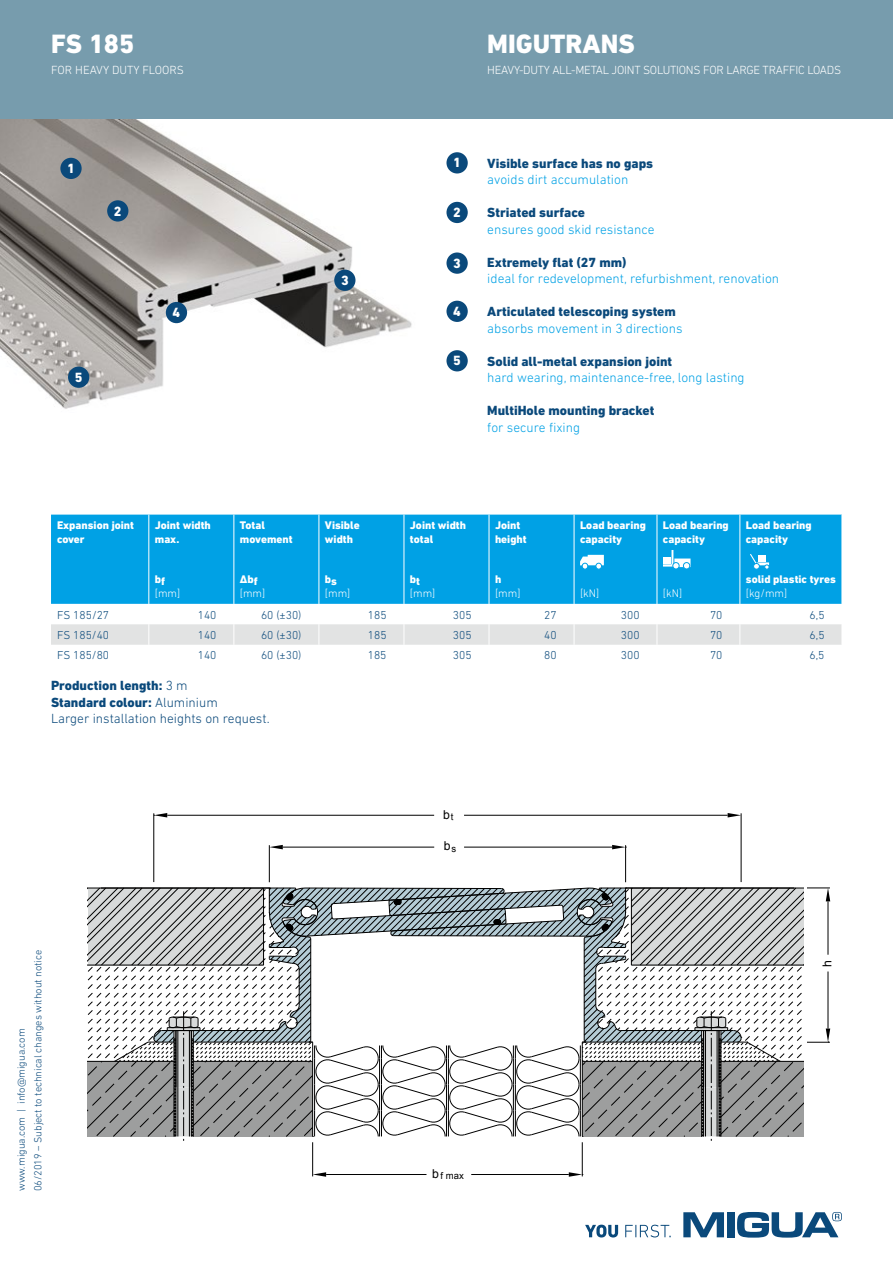
<style>
.page{position:relative;width:893px;height:1263px;background:#fff}
.page>*{position:absolute;margin:0;border:0;box-sizing:border-box;transform-origin:0 0}
.t1{font:800 27px "DIN Next LT Pro";color:#fff}
.t2{font:800 13.65px "DIN Next LT Pro";color:#fff}
.t3{font:300 13.5px "DIN Next LT Pro";color:#00a1e5}
.t4{font:800 13.5px "DIN Next LT Pro";color:#0a497b}
.t5{font:300 13.5px/16.5px "DIN Next LT Pro";color:#0a497b}
.t6{font:12.3px "Arial";color:#000}
.t7{font:300 12px "DIN Next LT Pro";letter-spacing:-.02em;color:#fff}
.t8{font:300 12px "DIN Next LT Pro";color:#fff}
.t9{font:300 11.7px "DIN Next LT Pro";color:#0a497b}
.t10{font:800 11.25px/13.5px "DIN Next LT Pro";color:#fff}
.t11{font:300 11.25px "DIN Next LT Pro";color:#fff}
.t12{font:300 10.5px/16.5px "DIN Next LT Pro";color:#0a497b}
.t13{font:9.45px "Arial";color:#000}
.s1{font-weight:800}
.s2{font-size:12.3px}
</style>
<div class="page">
<svg style="left:683px;top:1212px;width:41px;height:25px"></svg>
<div style="left:727px;top:1212px;width:8px;height:25px;background:#0a497b"></div>
<svg style="left:737px;top:1212px;width:105px;height:25px"></svg>
<svg style="left:585px;top:1224px;width:86px;height:13px"></svg>
<img style="left:0;top:119px;width:412px;height:290px">
<hr style="left:741px;top:813px;width:1px;height:69px;background:#000">
<hr style="left:153px;top:813px;width:1px;height:69px;background:#000">
<hr style="left:464px;top:815px;width:264px;height:1px;background:#000">
<hr style="left:167px;top:815px;width:267px;height:1px;background:#000">
<svg style="left:728px;top:813px;width:13px;height:4px"></svg>
<svg style="left:154px;top:813px;width:13px;height:4px"></svg>
<hr style="left:269px;top:845px;width:1px;height:37px;background:#000">
<hr style="left:625px;top:845px;width:1px;height:37px;background:#000">
<hr style="left:283px;top:847px;width:151px;height:1px;background:#000">
<hr style="left:464px;top:847px;width:148px;height:1px;background:#000">
<svg style="left:269px;top:845px;width:14px;height:4px"></svg>
<svg style="left:612px;top:845px;width:15px;height:4px"></svg>
<hr style="left:312px;top:1142px;width:1px;height:34px;background:#000">
<hr style="left:582px;top:1142px;width:1px;height:34px;background:#000">
<hr style="left:326px;top:1174px;width:100px;height:1px;background:#000">
<hr style="left:471px;top:1174px;width:98px;height:1px;background:#000">
<svg style="left:313px;top:1172px;width:13px;height:5px"></svg>
<svg style="left:569px;top:1172px;width:14px;height:5px"></svg>
<svg style="left:88px;top:887px;width:742px;height:254px"></svg>
<div style="left:0;top:0;width:893px;height:119px;background:#779cad"></div>
<div style="left:60px;top:158px;width:22px;height:21px;background:#0a497b;border-radius:50%"></div>
<div style="left:446px;top:152px;width:22px;height:21px;background:#0a497b;border-radius:50%"></div>
<div style="left:107px;top:200px;width:21px;height:22px;background:#0a497b;border-radius:50%"></div>
<div style="left:446px;top:202px;width:22px;height:21px;background:#0a497b;border-radius:50%"></div>
<div style="left:334px;top:270px;width:21px;height:21px;background:#0a497b;border-radius:50%"></div>
<div style="left:446px;top:252px;width:22px;height:22px;background:#0a497b;border-radius:50%"></div>
<div style="left:166px;top:302px;width:21px;height:21px;background:#0a497b;border-radius:50%"></div>
<div style="left:446px;top:301px;width:22px;height:21px;background:#0a497b;border-radius:50%"></div>
<div style="left:68px;top:367px;width:21px;height:21px;background:#0a497b;border-radius:50%"></div>
<div style="left:446px;top:350px;width:22px;height:21px;background:#0a497b;border-radius:50%"></div>
<div style="left:51px;top:515px;width:791px;height:89px;background:#00a1e5"></div>
<hr style="left:657px;top:515px;width:1px;height:89px;background:#fff">
<hr style="left:739px;top:515px;width:1px;height:89px;background:#fff">
<hr style="left:404px;top:515px;width:1px;height:89px;background:#fff">
<hr style="left:489px;top:515px;width:1px;height:89px;background:#fff">
<div style="left:51px;top:624px;width:791px;height:21px;background:#e2e3e3"></div>
<hr style="left:319px;top:515px;width:1px;height:89px;background:#fff">
<hr style="left:233px;top:515px;width:1px;height:89px;background:#fff">
<hr style="left:148px;top:515px;width:1px;height:89px;background:#fff">
<hr style="left:574px;top:515px;width:1px;height:89px;background:#fff">
<svg style="left:580px;top:555px;width:24px;height:14px"></svg>
<div style="left:595px;top:563px;width:7px;height:6px;border:1px solid #00a1e5;border-radius:50%"></div>
<svg style="left:663px;top:550px;width:27px;height:19px"></svg>
<svg style="left:750px;top:554px;width:19px;height:15px"></svg>
<h1 class="t1" style="left:51px;top:28px;width:85px">FS 185</h1>
<p class="t8" style="left:51px;top:63px;width:135px">FOR HEAVY DUTY FLOORS</p>
<h1 class="t1" style="left:487px;top:28px;width:149px">MIGUTRANS</h1>
<p class="t7" style="left:487px;top:63px;width:355px">HEAVY-DUTY ALL-METAL JOINT SOLUTIONS FOR LARGE TRAFFIC LOADS</p>
<p class="t2" style="left:67px;top:160px;width:9px">1</p>
<p class="t2" style="left:75px;top:369px;width:9px">5</p>
<p class="t2" style="left:453px;top:155px;width:9px">1</p>
<p class="t2" style="left:114px;top:203px;width:9px">2</p>
<p class="t2" style="left:453px;top:204px;width:9px">2</p>
<p class="t2" style="left:341px;top:272px;width:9px">3</p>
<p class="t2" style="left:453px;top:255px;width:9px">3</p>
<p class="t2" style="left:173px;top:304px;width:9px">4</p>
<p class="t2" style="left:453px;top:303px;width:9px">4</p>
<p class="t2" style="left:453px;top:353px;width:9px">5</p>
<p class="t4" style="left:487px;top:155px;width:167px">Visible surface has no gaps</p>
<p class="t3" style="left:487px;top:172px;width:143px">avoids dirt accumulation</p>
<p class="t4" style="left:487px;top:205px;width:99px">Striated surface</p>
<p class="t3" style="left:487px;top:222px;width:169px">ensures good skid resistance</p>
<p class="t4" style="left:487px;top:254px;width:141px">Extremely flat (27 mm)</p>
<p class="t3" style="left:487px;top:271px;width:293px">ideal for redevelopment, refurbishment, renovation</p>
<p class="t4" style="left:487px;top:304px;width:190px">Articulated telescoping system</p>
<p class="t3" style="left:487px;top:321px;width:197px">absorbs movement in 3 directions</p>
<p class="t4" style="left:487px;top:353px;width:186px">Solid all-metal expansion joint</p>
<p class="t3" style="left:487px;top:370px;width:259px">hard wearing, maintenance-free, long lasting</p>
<p class="t4" style="left:487px;top:403px;width:169px">MultiHole mounting bracket</p>
<p class="t3" style="left:487px;top:419px;width:94px">for secure fixing</p>
<p class="t10" style="left:57px;top:518px;width:78px">Expansion joint cover</p>
<p class="t10" style="left:155px;top:518px;width:58px">Joint width max.</p>
<p class="t10" style="left:155px;top:574px;width:12px">bf</p>
<p class="t11" style="left:155px;top:586px;width:27px">[mm]</p>
<p class="t10" style="left:240px;top:518px;width:54px">Total movement</p>
<p class="t10" style="left:240px;top:572px;width:19px">∆bf</p>
<p class="t11" style="left:240px;top:586px;width:27px">[mm]</p>
<p class="t10" style="left:325px;top:518px;width:36px">Visible width</p>
<p class="t10" style="left:325px;top:574px;width:14px">bs</p>
<p class="t11" style="left:325px;top:586px;width:27px">[mm]</p>
<p class="t10" style="left:410px;top:518px;width:58px">Joint width total</p>
<p class="t10" style="left:410px;top:574px;width:12px">bt</p>
<p class="t11" style="left:410px;top:586px;width:27px">[mm]</p>
<p class="t10" style="left:495px;top:518px;width:33px">Joint height</p>
<p class="t10" style="left:495px;top:572px;width:8px">h</p>
<p class="t11" style="left:495px;top:586px;width:27px">[mm]</p>
<p class="t10" style="left:580px;top:518px;width:67px">Load bearing capacity</p>
<p class="t11" style="left:580px;top:586px;width:21px">[kN]</p>
<p class="t10" style="left:663px;top:518px;width:67px">Load bearing capacity</p>
<p class="t11" style="left:663px;top:586px;width:21px">[kN]</p>
<p class="t10" style="left:746px;top:518px;width:67px">Load bearing capacity</p>
<p class="t10" style="left:746px;top:572px;width:92px">solid plastic tyres</p>
<p class="t11" style="left:746px;top:586px;width:43px">[kg/mm]</p>
<p class="t9" style="left:57px;top:608px;width:54px">FS 185/27</p>
<p class="t9" style="left:198px;top:608px;width:20px">140</p>
<p class="t9" style="left:261px;top:608px;width:42px">60 (±30)</p>
<p class="t9" style="left:368px;top:608px;width:20px">185</p>
<p class="t9" style="left:453px;top:608px;width:20px">305</p>
<p class="t9" style="left:544px;top:608px;width:14px">27</p>
<p class="t9" style="left:621px;top:608px;width:20px">300</p>
<p class="t9" style="left:710px;top:608px;width:14px">70</p>
<p class="t9" style="left:810px;top:608px;width:16px">6,5</p>
<p class="t9" style="left:57px;top:628px;width:54px">FS 185/40</p>
<p class="t9" style="left:198px;top:628px;width:20px">140</p>
<p class="t9" style="left:261px;top:628px;width:42px">60 (±30)</p>
<p class="t9" style="left:368px;top:628px;width:20px">185</p>
<p class="t9" style="left:453px;top:628px;width:20px">305</p>
<p class="t9" style="left:544px;top:628px;width:14px">40</p>
<p class="t9" style="left:621px;top:628px;width:20px">300</p>
<p class="t9" style="left:710px;top:628px;width:14px">70</p>
<p class="t9" style="left:810px;top:628px;width:16px">6,5</p>
<p class="t9" style="left:57px;top:649px;width:54px">FS 185/80</p>
<p class="t9" style="left:198px;top:649px;width:20px">140</p>
<p class="t9" style="left:261px;top:649px;width:42px">60 (±30)</p>
<p class="t9" style="left:368px;top:649px;width:20px">185</p>
<p class="t9" style="left:453px;top:649px;width:20px">305</p>
<p class="t9" style="left:544px;top:649px;width:14px">80</p>
<p class="t9" style="left:621px;top:649px;width:20px">300</p>
<p class="t9" style="left:710px;top:649px;width:14px">70</p>
<p class="t9" style="left:810px;top:649px;width:16px">6,5</p>
<p class="t5" style="left:51px;top:677px;width:220px"><span class="s1">Production length:</span> 3 m<br><span class="s1">Standard colour:</span> Aluminium<br>Larger installation heights on request.</p>
<p class="t12" style="left:13px;top:1191px;width:243px;rotate:-90deg">www.migua.com | info@migua.com<br>06/2019 – Subject to technical changes without notice</p>
<p class="t6" style="left:443px;top:806px;width:12px">b<sub>t</sub></p>
<p class="t6" style="left:444px;top:838px;width:14px">b<sub>s</sub></p>
<p class="t13" style="left:432px;top:1169px;width:33px"><span class="s2">b</span> f max</p>
<p class="t6" style="left:819px;top:967px;width:8px;rotate:-90deg">h</p>
</div>
